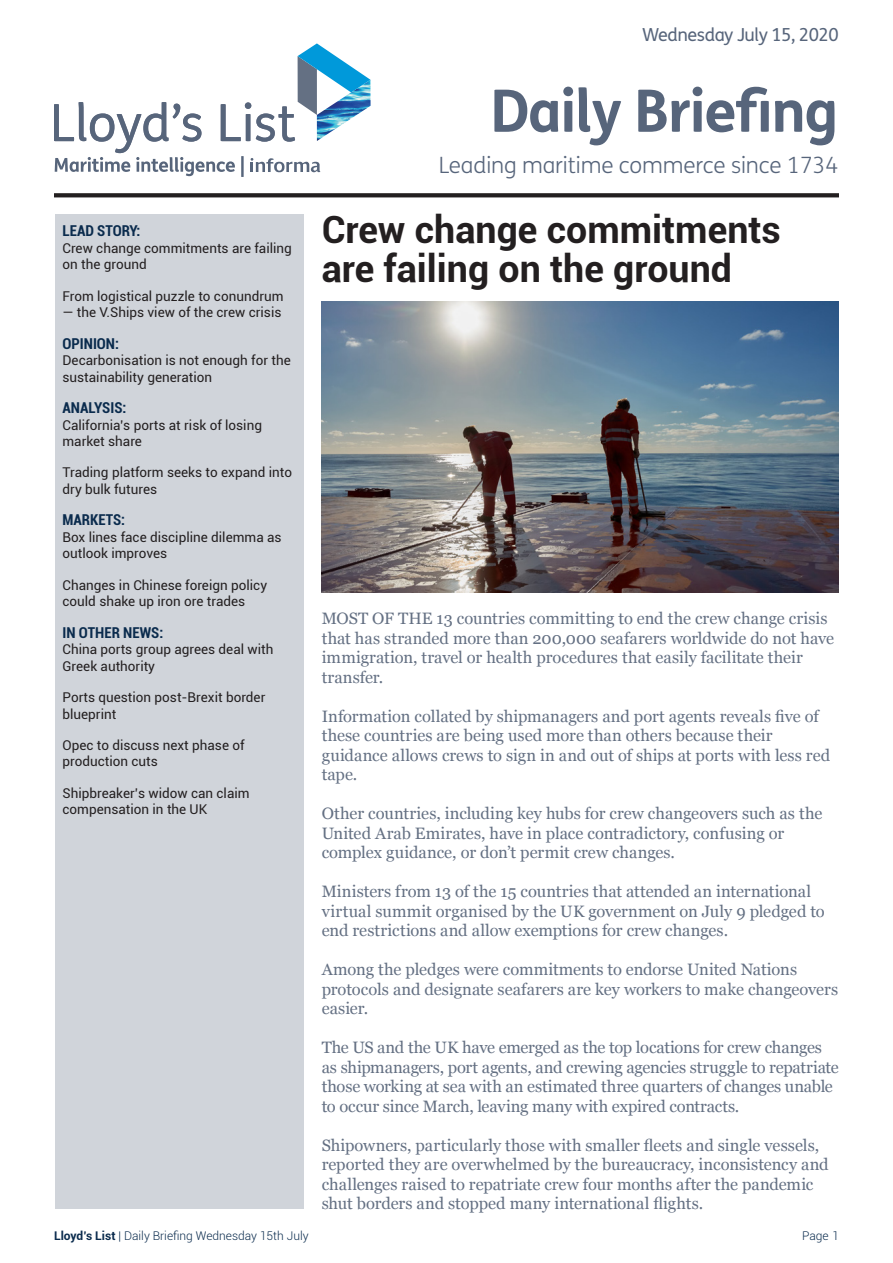
<style>
.page{position:relative;width:893px;height:1263px;background:#fff}
.page>*{position:absolute;margin:0;border:0;box-sizing:border-box;transform-origin:0 0}
.t1{font:700 58.5px "FS Me";letter-spacing:-.025em;color:#57657b}
.Headline_1{font:700 37.5px/39px "Roboto";color:#231f20}
.t2{font:300 22.5px "FS Me";letter-spacing:-.005em;color:#57657b}
.t3{font:18px "FS Me";letter-spacing:-.025em;color:#57657b}
.Body_Copy_First_page{font:16.5px/19.5px "Georgia";letter-spacing:-.005em;color:#647083}
.Contents_header{font:700 condensed 15px "Roboto";color:#0a2b4d}
.Contents_body{font:13.5px/16.5px "Roboto";color:#231f20}
.t4{font:300 12px "Roboto";color:#0a2b4d}
.s1{font-weight:700}
</style>
<div class="page">
<svg style="left:54px;top:43px;width:316px;height:134px"></svg>
<svg style="left:54px;top:193px;width:785px;height:4px;background:#2d292a"></svg>
<img style="left:322px;top:302px;width:517px;height:290px">
<div style="left:55px;top:215px;width:249px;height:994px;background:#d0d4da"></div>
<p class="t3" style="left:642px;top:22px;width:198px">Wednesday July 15, 2020</p>
<p class="Contents_header" style="left:63px;top:221px;width:79px">LEAD STORY:</p>
<p class="Contents_body" style="left:63px;top:239px;width:231px">Crew change commitments are failing on the ground</p>
<p class="Contents_body" style="left:63px;top:287px;width:223px">From logistical puzzle to conundrum</p>
<p class="Contents_body" style="left:63px;top:304px;width:220px">— the V.Ships view of the crew crisis</p>
<p class="Contents_header" style="left:63px;top:333px;width:58px">OPINION:</p>
<p class="Contents_body" style="left:63px;top:352px;width:230px">Decarbonisation is not enough for the sustainability generation</p>
<p class="Contents_header" style="left:63px;top:397px;width:65px">ANALYSIS:</p>
<p class="Contents_body" style="left:63px;top:416px;width:201px">California’s ports at risk of losing market share</p>
<p class="Contents_body" style="left:63px;top:464px;width:231px">Trading platform seeks to expand into dry bulk futures</p>
<p class="Contents_header" style="left:63px;top:509px;width:64px">MARKETS:</p>
<p class="Contents_body" style="left:63px;top:528px;width:221px">Box lines face discipline dilemma as outlook improves</p>
<p class="Contents_body" style="left:63px;top:576px;width:206px">Changes in Chinese foreign policy could shake up iron ore trades</p>
<p class="Contents_header" style="left:63px;top:622px;width:102px">IN OTHER NEWS:</p>
<p class="Contents_body" style="left:63px;top:641px;width:212px">China ports group agrees deal with<br>Greek authority</p>
<p class="Contents_body" style="left:63px;top:688px;width:204px">Ports question post-Brexit border blueprint</p>
<p class="Contents_body" style="left:63px;top:736px;width:184px">Opec to discuss next phase of production cuts</p>
<p class="Contents_body" style="left:63px;top:784px;width:189px">Shipbreaker’s widow can claim compensation in the UK</p>
<p class="t1" style="left:490px;top:66px;width:350px">Daily Briefing</p>
<p class="t2" style="left:439px;top:150px;width:401px">Leading maritime commerce since 1734</p>
<p class="Headline_1" style="left:322px;top:209px;width:461px">Crew change commitments are failing on the ground</p>
<p class="Body_Copy_First_page" style="left:322px;top:608px;width:514px">MOST OF THE 13 countries committing to end the crew change crisis that has stranded more than 200,000 seafarers worldwide do not have immigration, travel or health procedures that easily facilitate their transfer.</p>
<p class="Body_Copy_First_page" style="left:322px;top:706px;width:510px">Information collated by shipmanagers and port agents reveals five of these countries are being used more than others because their guidance allows crews to sign in and out of ships at ports with less red tape.</p>
<p class="Body_Copy_First_page" style="left:322px;top:803px;width:502px">Other countries, including key hubs for crew changeovers such as the<br>United Arab Emirates, have in place contradictory, confusing or complex guidance, or don’t permit crew changes.</p>
<p class="Body_Copy_First_page" style="left:322px;top:881px;width:505px">Ministers from 13 of the 15 countries that attended an international virtual summit organised by the UK government on July 9 pledged to end restrictions and allow exemptions for crew changes.</p>
<p class="Body_Copy_First_page" style="left:322px;top:959px;width:518px">Among the pledges were commitments to endorse United Nations protocols and designate seafarers are key workers to make changeovers easier.</p>
<p class="Body_Copy_First_page" style="left:322px;top:1037px;width:519px">The US and the UK have emerged as the top locations for crew changes as shipmanagers, port agents, and crewing agencies struggle to repatriate those working at sea with an estimated three quarters of changes unable to occur since March, leaving many with expired contracts.</p>
<p class="Body_Copy_First_page" style="left:322px;top:1135px;width:508px">Shipowners, particularly those with smaller fleets and single vessels, reported they are overwhelmed by the bureaucracy, inconsistency and challenges raised to repatriate crew four months after the pandemic shut borders and stopped many international flights.</p>
<p class="t4" style="left:54px;top:1228px;width:256px"><span class="s1">Lloyd’s List</span> | Daily Briefing Wednesday 15th July</p>
<p class="t4" style="left:802px;top:1228px;width:38px">Page 1</p>
</div>
